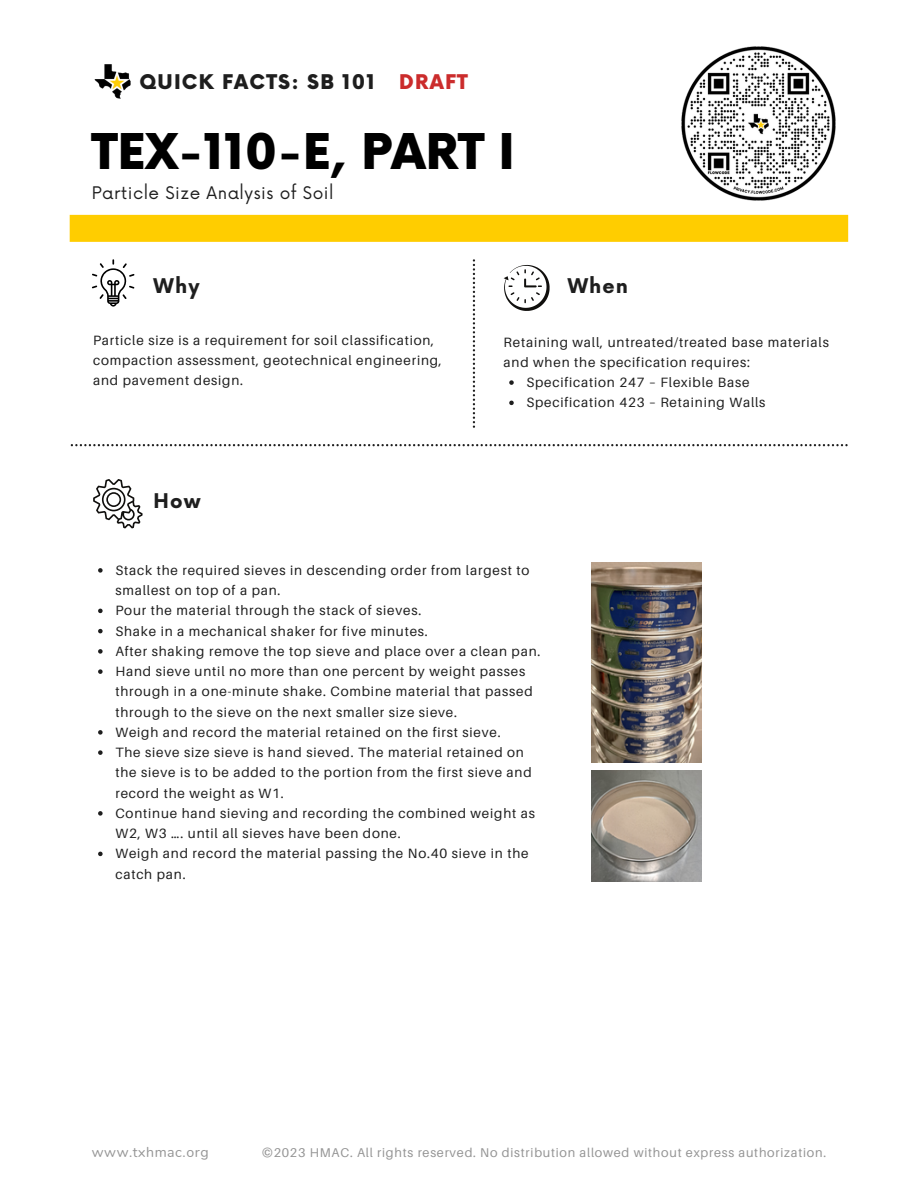
<style>
.page{position:relative;width:918px;height:1188px;background:#fff}
.page>*{position:absolute;margin:0;border:0;box-sizing:border-box;transform-origin:0 0}
.t1{font:900 48px "Now";color:#000}
.t2{font:900 19.8px "Now";letter-spacing:.06em;color:#1e1e1e}
.t3{font:700 19.8px "Now";letter-spacing:.06em;color:#1e1e1e}
.t4{font:900 19.8px "Now";letter-spacing:.06em;color:#cb2c2c}
.t5{font:16.95px "Now";letter-spacing:.03em;color:#1e1e1e}
.t6{font:14.1px "Nunito";letter-spacing:.04em;color:#959595}
.t7{font:13.5px/20.2px "Aileron";letter-spacing:.06em;color:#1e1e1e}
.t8{font:12.75px "Aileron";letter-spacing:.06em;color:#959595}
</style>
<div class="page">
<img style="left:94px;top:64px;width:37px;height:35px">
<svg style="left:92px;top:259px;width:43px;height:48px"></svg>
<svg style="left:504px;top:265px;width:46px;height:46px"></svg>
<div style="left:70px;top:215px;width:778px;height:27px;background:#ffcd00"></div>
<img style="left:681px;top:46px;width:155px;height:155px">
<svg style="left:93px;top:479px;width:50px;height:49px"></svg>
<svg style="left:71px;top:444px;width:777px;height:2px"></svg>
<svg style="left:473px;top:259px;width:2px;height:169px"></svg>
<img style="left:591px;top:563px;width:111px;height:200px">
<img style="left:591px;top:771px;width:111px;height:111px">
<svg style="left:98px;top:568px;width:5px;height:5px"></svg>
<svg style="left:98px;top:609px;width:5px;height:4px"></svg>
<svg style="left:98px;top:629px;width:5px;height:4px"></svg>
<svg style="left:98px;top:649px;width:5px;height:5px"></svg>
<svg style="left:98px;top:669px;width:5px;height:5px"></svg>
<svg style="left:98px;top:730px;width:5px;height:5px"></svg>
<svg style="left:98px;top:750px;width:5px;height:5px"></svg>
<svg style="left:98px;top:811px;width:5px;height:5px"></svg>
<svg style="left:98px;top:852px;width:5px;height:4px"></svg>
<svg style="left:509px;top:380px;width:5px;height:5px"></svg>
<svg style="left:509px;top:401px;width:5px;height:4px"></svg>
<h2 class="t2" style="left:140px;top:71px;width:237px">QUICK FACTS: SB 101</h2>
<h2 class="t4" style="left:399px;top:71px;width:70px">DRAFT</h2>
<h1 class="t1" style="left:92px;top:126px;width:425px">TEX-110-E, PART I</h1>
<p class="t5" style="left:92px;top:183px;width:243px">Particle Size Analysis of Soil</p>
<h2 class="t3" style="left:154px;top:275px;width:48px">Why</h2>
<h2 class="t3" style="left:568px;top:275px;width:62px">When</h2>
<p class="t7" style="left:93px;top:329px;width:350px">Particle size is a requirement for soil classification, compaction assessment, geotechnical engineering, and pavement design.</p>
<p class="t7" style="left:504px;top:331px;width:327px">Retaining wall, untreated/treated base materials and when the specification requires:</p>
<p class="t7" style="left:527px;top:372px;width:240px">Specification 247 – Flexible Base<br>Specification 423 – Retaining Walls</p>
<h2 class="t3" style="left:154px;top:490px;width:49px">How</h2>
<p class="t7" style="left:115px;top:560px;width:427px">Stack the required sieves in descending order from largest to smallest on top of a pan.<br>Pour the material through the stack of sieves.<br>Shake in a mechanical shaker for five minutes.<br>After shaking remove the top sieve and place over a clean pan.<br>Hand sieve until no more than one percent by weight passes through in a one-minute shake. Combine material that passed through to the sieve on the next smaller size sieve.<br>Weigh and record the material retained on the first sieve.<br>The sieve size sieve is hand sieved. The material retained on the sieve is to be added to the portion from the first sieve and record the weight as W1.<br>Continue hand sieving and recording the combined weight as W2, W3 …. until all sieves have been done.<br>Weigh and record the material passing the No.40 sieve in the catch pan.</p>
<p class="t6" style="left:92px;top:1143px;width:118px">www.txhmac.org</p>
<p class="t8" style="left:262px;top:1145px;width:565px">©2023 HMAC. All rights reserved. No distribution allowed without express authorization.</p>
</div>
